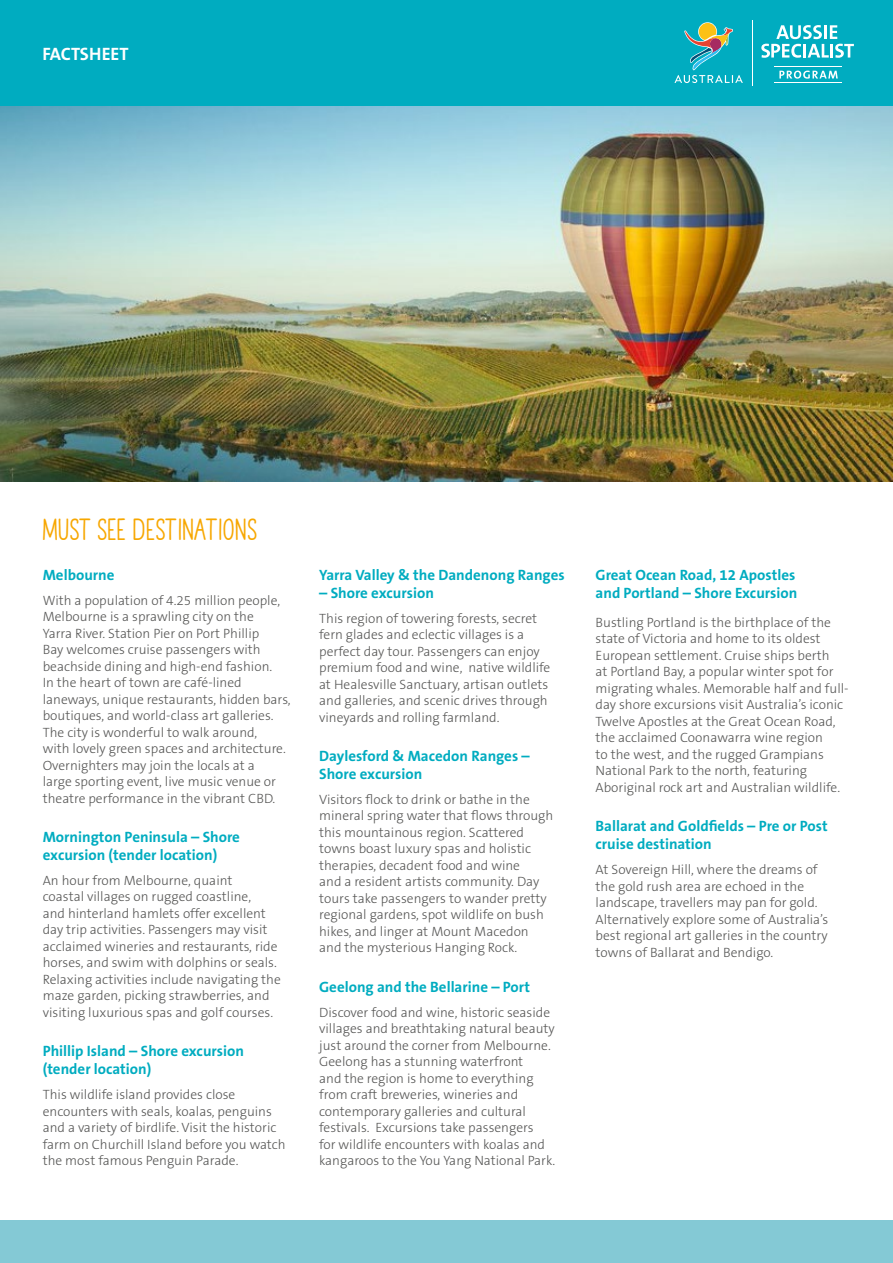
<style>
.page{position:relative;width:893px;height:1263px;background:#fff}
.page>*{position:absolute;margin:0;border:0;box-sizing:border-box;transform-origin:0 0}
.t1{font:700 27px "TAHAVEANICEDAY Basic";color:#f7a700}
.t2{font:700 18px "The Sans B7";color:#fff}
.t3{font:700 15px/18px "The Sans B7";color:#00acc0}
.t4{font:300 13.5px/16.5px "The Sans B3";color:#575756}
</style>
<div class="page">
<div style="left:0;top:0;width:893px;height:106px;background:#00acc0"></div>
<div style="left:0;top:1220px;width:893px;height:43px;background:#84c9d5"></div>
<img style="left:0;top:106px;width:893px;height:376px">
<svg style="left:674px;top:22px;width:69px;height:61px"></svg>
<hr style="left:752px;top:20px;width:1px;height:66px;background:#fff">
<svg style="left:761px;top:25px;width:93px;height:33px"></svg>
<svg style="left:779px;top:71px;width:59px;height:8px"></svg>
<hr style="left:774px;top:66px;width:68px;height:1px;background:#fff">
<hr style="left:774px;top:82px;width:68px;height:1px;background:#fff">
<h2 class="t2" style="left:43px;top:44px;width:88px">FACTSHEET</h2>
<h1 class="t1" style="left:43px;top:514px;width:217px">MUST SEE DESTINATIONS</h1>
<p class="t3" style="left:43px;top:566px;width:73px">Melbourne</p>
<p class="t4" style="left:43px;top:592px;width:249px">With a population of 4.25 million people, Melbourne is a sprawling city on the<br>Yarra River. Station Pier on Port Phillip<br>Bay welcomes cruise passengers with beachside dining and high-end fashion.<br>In the heart of town are café-lined laneways, unique restaurants, hidden bars, boutiques, and world-class art galleries.<br>The city is wonderful to walk around,<br>with lovely green spaces and architecture.<br>Overnighters may join the locals at a<br>large sporting event, live music venue or theatre performance in the vibrant CBD.</p>
<p class="t3" style="left:43px;top:828px;width:199px">Mornington Peninsula – Shore excursion (tender location)</p>
<p class="t4" style="left:43px;top:873px;width:240px">An hour from Melbourne, quaint<br>coastal villages on rugged coastline,<br>and hinterland hamlets offer excellent day trip activities. Passengers may visit acclaimed wineries and restaurants, ride horses, and swim with dolphins or seals.<br>Relaxing activities include navigating the maze garden, picking strawberries, and visiting luxurious spas and golf courses.</p>
<p class="t3" style="left:43px;top:1043px;width:203px">Phillip Island – Shore excursion (tender location)</p>
<p class="t4" style="left:43px;top:1087px;width:244px">This wildlife island provides close encounters with seals, koalas, penguins and a variety of birdlife. Visit the historic farm on Churchill Island before you watch the most famous Penguin Parade.</p>
<p class="t3" style="left:319px;top:566px;width:247px">Yarra Valley &amp; the Dandenong Ranges</p>
<p class="t3" style="left:319px;top:584px;width:116px">– Shore excursion</p>
<p class="t4" style="left:319px;top:610px;width:233px">This region of towering forests, secret fern glades and eclectic villages is a perfect day tour. Passengers can enjoy premium food and wine, native wildlife at Healesville Sanctuary, artisan outlets and galleries, and scenic drives through vineyards and rolling farmland.</p>
<p class="t3" style="left:319px;top:747px;width:212px">Daylesford &amp; Macedon Ranges –<br>Shore excursion</p>
<p class="t4" style="left:319px;top:792px;width:236px">Visitors flock to drink or bathe in the mineral spring water that flows through this mountainous region. Scattered towns boast luxury spas and holistic therapies, decadent food and wine<br>and a resident artists community. Day tours take passengers to wander pretty regional gardens, spot wildlife on bush hikes, and linger at Mount Macedon and the mysterious Hanging Rock.</p>
<p class="t3" style="left:319px;top:978px;width:212px">Geelong and the Bellarine – Port</p>
<p class="t4" style="left:319px;top:1004px;width:238px">Discover food and wine, historic seaside villages and breathtaking natural beauty just around the corner from Melbourne.<br>Geelong has a stunning waterfront<br>and the region is home to everything from craft breweries, wineries and contemporary galleries and cultural festivals. Excursions take passengers<br>for wildlife encounters with koalas and kangaroos to the You Yang National Park.</p>
<p class="t3" style="left:596px;top:566px;width:203px">Great Ocean Road, 12 Apostles and Portland – Shore Excursion</p>
<p class="t4" style="left:596px;top:615px;width:255px">Bustling Portland is the birthplace of the state of Victoria and home to its oldest European settlement. Cruise ships berth<br>at Portland Bay, a popular winter spot for migrating whales. Memorable half and full&shy;day shore excursions visit Australia’s iconic Twelve Apostles at the Great Ocean Road, the acclaimed Coonawarra wine region<br>to the west, and the rugged Grampians National Park to the north, featuring Aboriginal rock art and Australian wildlife.</p>
<p class="t3" style="left:596px;top:818px;width:234px">Ballarat and Goldfields – Pre or Post cruise destination</p>
<p class="t4" style="left:596px;top:862px;width:234px">At Sovereign Hill, where the dreams of the gold rush area are echoed in the landscape, travellers may pan for gold.<br>Alternatively explore some of Australia’s best regional art galleries in the country towns of Ballarat and Bendigo.</p>
</div>
